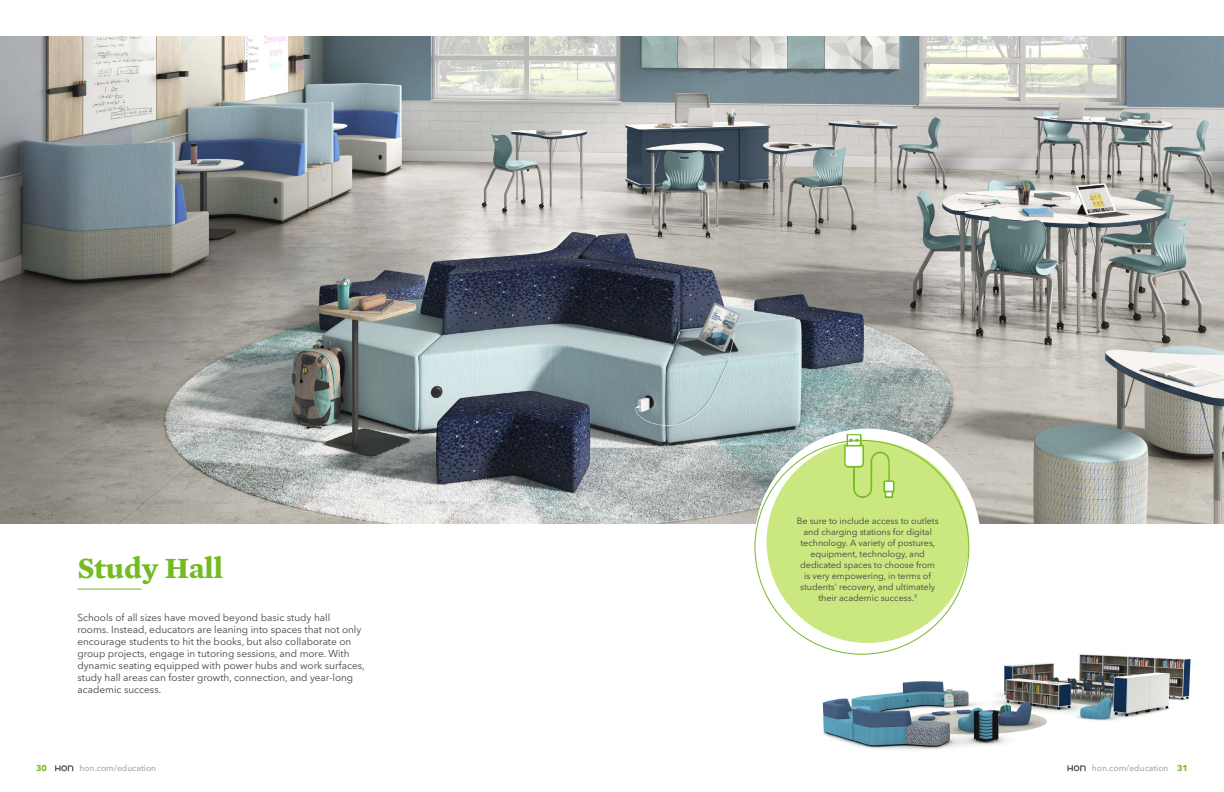
<style>
.page{position:relative;width:1224px;height:792px;background:#fff}
.page>*{position:absolute;margin:0;border:0;box-sizing:border-box;transform-origin:0 0}
.t1{font:700 30px "Mercury Text G1";color:#74bb23}
.t2{font:10px/12px "Avenir Next LT Pro";color:#414042}
.t3{font:9px/11px "Avenir Next LT Pro";letter-spacing:-.005em;color:#414042;text-align:center}
.t4{font:500 8.5px "Avenir Next LT Pro";color:#a7a9ac}
.t5{font:700 8.5px "Avenir Next LT Pro";color:#74bb23}
.s1{font-weight:700;color:#74bb23}
</style>
<div class="page">
<svg style="left:55px;top:765px;width:18px;height:6px"></svg>
<svg style="left:1067px;top:765px;width:19px;height:6px"></svg>
<img style="left:813px;top:643px;width:378px;height:107px">
<img style="left:0;top:36px;width:1224px;height:488px">
<hr style="left:77px;top:589px;width:65px;height:1px;background:#74bb23">
<div style="left:761px;top:435px;width:214px;height:214px;background:#cbe880;border-radius:50%"></div>
<div style="left:755px;top:429px;width:226px;height:226px;border:12px solid #fff;border-radius:50%"></div>
<svg style="left:844px;top:434px;width:51px;height:64px"></svg>
<h1 class="t1" style="left:77px;top:546px;width:147px">Study Hall</h1>
<p class="t2" style="left:77px;top:612px;width:289px">Schools of all sizes have moved beyond basic study hall<br>rooms. Instead, educators are leaning into spaces that not only encourage students to hit the books, but also collaborate on group projects, engage in tutoring sessions, and more. With dynamic seating equipped with power hubs and work surfaces, study hall areas can foster growth, connection, and year-long academic success.</p>
<p class="t3" style="left:797px;top:516px;width:144px">Be sure to include access to outlets and charging stations for digital technology. A variety of postures, equipment, technology, and dedicated spaces to choose from is very empowering, in terms of students’ recovery, and ultimately their academic success.<sup>9</sup></p>
<p class="t5" style="left:36px;top:763px;width:12px">30</p>
<p class="t4" style="left:80px;top:763px;width:78px">hon.com/education</p>
<p class="t4" style="left:1092px;top:763px;width:98px">hon.com/education <span class="s1">31</span></p>
</div>
